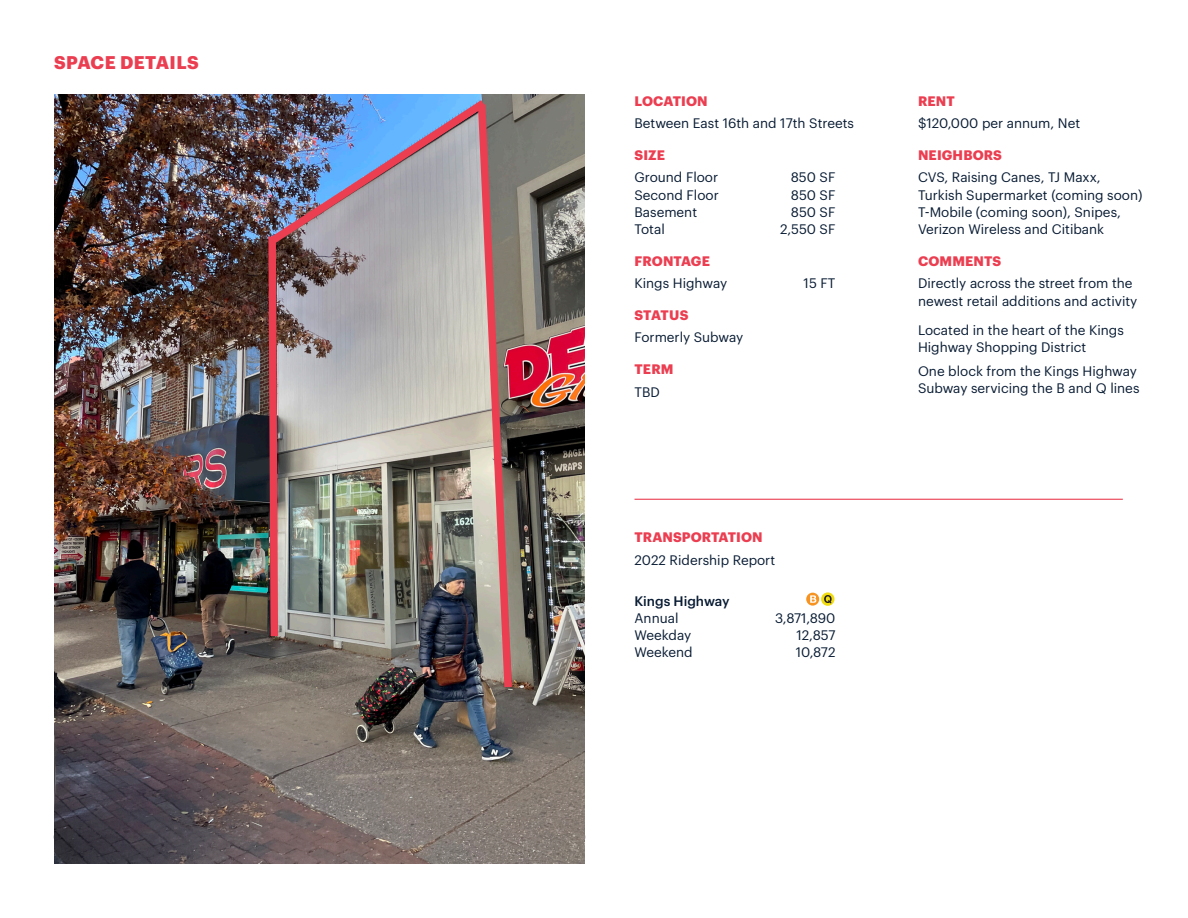
<style>
.page{position:relative;width:1188px;height:918px;background:#fff}
.page>*{position:absolute;margin:0;border:0;box-sizing:border-box;transform-origin:0 0}
.t1{font:700 18px "Graphik";letter-spacing:.025em;color:#eb3e51}
.body{font:13.5px/17.2px "Graphik";color:#081b33}
.sub_heads{font:700 13.5px "Graphik";letter-spacing:.01em;color:#eb3e51}
.body-2{font:700 13.5px "Graphik";letter-spacing:.005em;color:#eb3e51}
.t2{font:500 13.5px "Graphik";color:#081b33}
</style>
<div class="page">
<img style="left:54px;top:94px;width:531px;height:770px">
<hr style="left:634px;top:499px;width:489px;height:1px;background:#eb3e51">
<svg style="left:806px;top:593px;width:13px;height:13px"></svg>
<svg style="left:810px;top:595px;width:6px;height:8px"></svg>
<svg style="left:821px;top:592px;width:14px;height:14px"></svg>
<svg style="left:824px;top:595px;width:8px;height:9px"></svg>
<img style="left:260px;top:94px;width:256px;height:601px">
<h1 class="t1" style="left:54px;top:48px;width:146px">SPACE DETAILS</h1>
<p class="sub_heads" style="left:635px;top:90px;width:75px">LOCATION</p>
<p class="body" style="left:634px;top:114px;width:221px">Between East 16th and 17th Streets</p>
<p class="sub_heads" style="left:635px;top:144px;width:32px">SIZE</p>
<p class="body" style="left:634px;top:168px;width:85px">Ground Floor</p>
<p class="body" style="left:791px;top:168px;width:46px">850 SF</p>
<p class="body" style="left:634px;top:185px;width:86px">Second Floor</p>
<p class="body" style="left:791px;top:185px;width:46px">850 SF</p>
<p class="body" style="left:634px;top:202px;width:64px">Basement</p>
<p class="body" style="left:791px;top:202px;width:46px">850 SF</p>
<p class="body" style="left:634px;top:220px;width:32px">Total</p>
<p class="body" style="left:780px;top:220px;width:57px">2,550 SF</p>
<p class="sub_heads" style="left:635px;top:250px;width:77px">FRONTAGE</p>
<p class="body" style="left:634px;top:274px;width:94px">Kings Highway</p>
<p class="body" style="left:804px;top:274px;width:33px">15 FT</p>
<p class="sub_heads" style="left:635px;top:304px;width:56px">STATUS</p>
<p class="body" style="left:634px;top:328px;width:110px">Formerly Subway</p>
<p class="sub_heads" style="left:635px;top:359px;width:41px">TERM</p>
<p class="body" style="left:634px;top:382px;width:27px">TBD</p>
<p class="body-2" style="left:635px;top:527px;width:130px">TRANSPORTATION</p>
<p class="body" style="left:634px;top:550px;width:142px">2022 Ridership Report</p>
<p class="t2" style="left:634px;top:590px;width:97px">Kings Highway</p>
<p class="body" style="left:634px;top:608px;width:46px">Annual</p>
<p class="body" style="left:775px;top:608px;width:62px">3,871,890</p>
<p class="body" style="left:634px;top:625px;width:58px">Weekday</p>
<p class="body" style="left:797px;top:625px;width:40px">12,857</p>
<p class="body" style="left:634px;top:643px;width:60px">Weekend</p>
<p class="body" style="left:796px;top:643px;width:41px">10,872</p>
<p class="sub_heads" style="left:918px;top:90px;width:38px">RENT</p>
<p class="body" style="left:918px;top:114px;width:164px">$120,000 per annum, Net</p>
<p class="sub_heads" style="left:918px;top:144px;width:85px">NEIGHBORS</p>
<p class="body" style="left:918px;top:168px;width:226px">CVS, Raising Canes, TJ Maxx,<br>Turkish Supermarket (coming soon)<br>T-Mobile (coming soon), Snipes,<br>Verizon Wireless and Citibank</p>
<p class="sub_heads" style="left:918px;top:250px;width:85px">COMMENTS</p>
<p class="body" style="left:918px;top:274px;width:221px">Directly across the street from the newest retail additions and activity</p>
<p class="body" style="left:918px;top:320px;width:207px">Located in the heart of the Kings<br>Highway Shopping District</p>
<p class="body" style="left:918px;top:362px;width:223px">One block from the Kings Highway<br>Subway servicing the B and Q lines</p>
</div>
